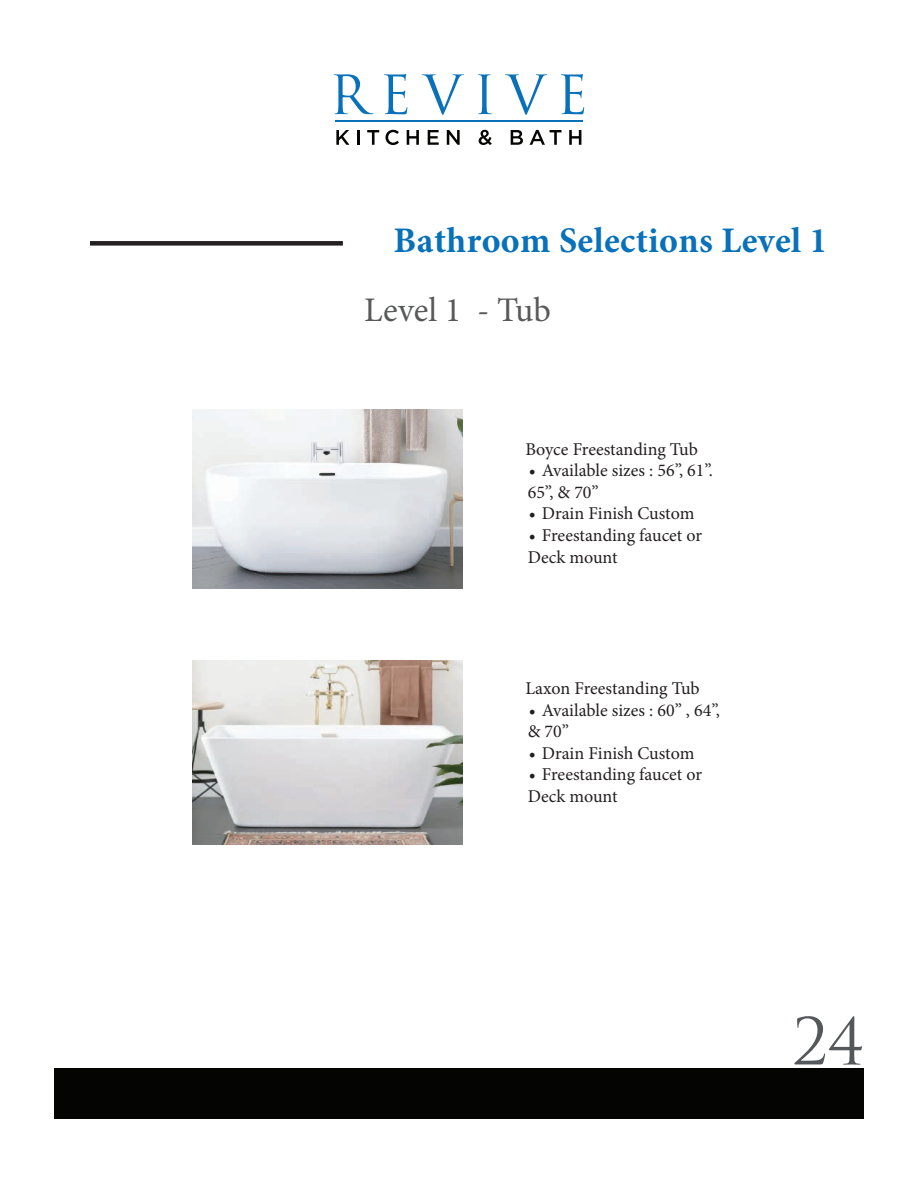
<style>
.page{position:relative;width:918px;height:1188px;background:#fff}
.page>*{position:absolute;margin:0;border:0;box-sizing:border-box;transform-origin:0 0}
.t1{font:63px "Trajan Pro";color:#55585a}
.t2{font:700 36px "Minion Pro";letter-spacing:.01em;color:#0971ba}
.t3{font:34.5px "Minion Pro";letter-spacing:-.005em;color:#575a58}
.t4{font:18px/21.6px "Minion Pro";color:#231f20}
</style>
<div class="page">
<div style="left:90px;top:241px;width:253px;height:5px;background:#231f20"></div>
<img style="left:192px;top:409px;width:270px;height:179px">
<img style="left:192px;top:661px;width:270px;height:184px">
<svg style="left:334px;top:74px;width:40px;height:40px"></svg>
<svg style="left:384px;top:74px;width:23px;height:40px"></svg>
<svg style="left:422px;top:74px;width:42px;height:41px"></svg>
<svg style="left:478px;top:74px;width:14px;height:40px"></svg>
<svg style="left:505px;top:74px;width:42px;height:41px"></svg>
<svg style="left:561px;top:74px;width:23px;height:40px"></svg>
<hr style="left:335px;top:120px;width:248px;height:2px;background:#0971ba">
<svg style="left:336px;top:130px;width:13px;height:15px"></svg>
<svg style="left:357px;top:130px;width:2px;height:15px"></svg>
<svg style="left:367px;top:130px;width:12px;height:15px"></svg>
<svg style="left:385px;top:130px;width:14px;height:15px"></svg>
<svg style="left:407px;top:130px;width:12px;height:15px"></svg>
<svg style="left:428px;top:130px;width:11px;height:15px"></svg>
<svg style="left:447px;top:130px;width:13px;height:15px"></svg>
<svg style="left:479px;top:130px;width:13px;height:15px"></svg>
<svg style="left:511px;top:130px;width:12px;height:15px"></svg>
<svg style="left:530px;top:130px;width:32px;height:15px"></svg>
<svg style="left:569px;top:130px;width:12px;height:15px"></svg>
<div style="left:54px;top:1069px;width:810px;height:50px;background:#040503"></div>
<h2 class="t2" style="left:394px;top:215px;width:435px">Bathroom Selections Level 1</h2>
<h3 class="t3" style="left:364px;top:287px;width:188px">Level 1 - Tub</h3>
<p class="t4" style="left:525px;top:438px;width:174px">Boyce Freestanding Tub</p>
<p class="t4" style="left:528px;top:460px;width:187px">• Available sizes : 56”, 61”.<br>65”, &amp; 70”</p>
<p class="t4" style="left:529px;top:503px;width:167px">• Drain Finish Custom</p>
<p class="t4" style="left:528px;top:524px;width:176px">• Freestanding faucet or<br>Deck mount</p>
<p class="t4" style="left:525px;top:677px;width:176px">Laxon Freestanding Tub</p>
<p class="t4" style="left:528px;top:699px;width:194px">• Available sizes : 60” , 64”, &amp; 70”</p>
<p class="t4" style="left:529px;top:742px;width:167px">• Drain Finish Custom</p>
<p class="t4" style="left:528px;top:764px;width:176px">• Freestanding faucet or<br>Deck mount</p>
<h1 class="t1" style="left:792px;top:1002px;width:73px">24</h1>
</div>
